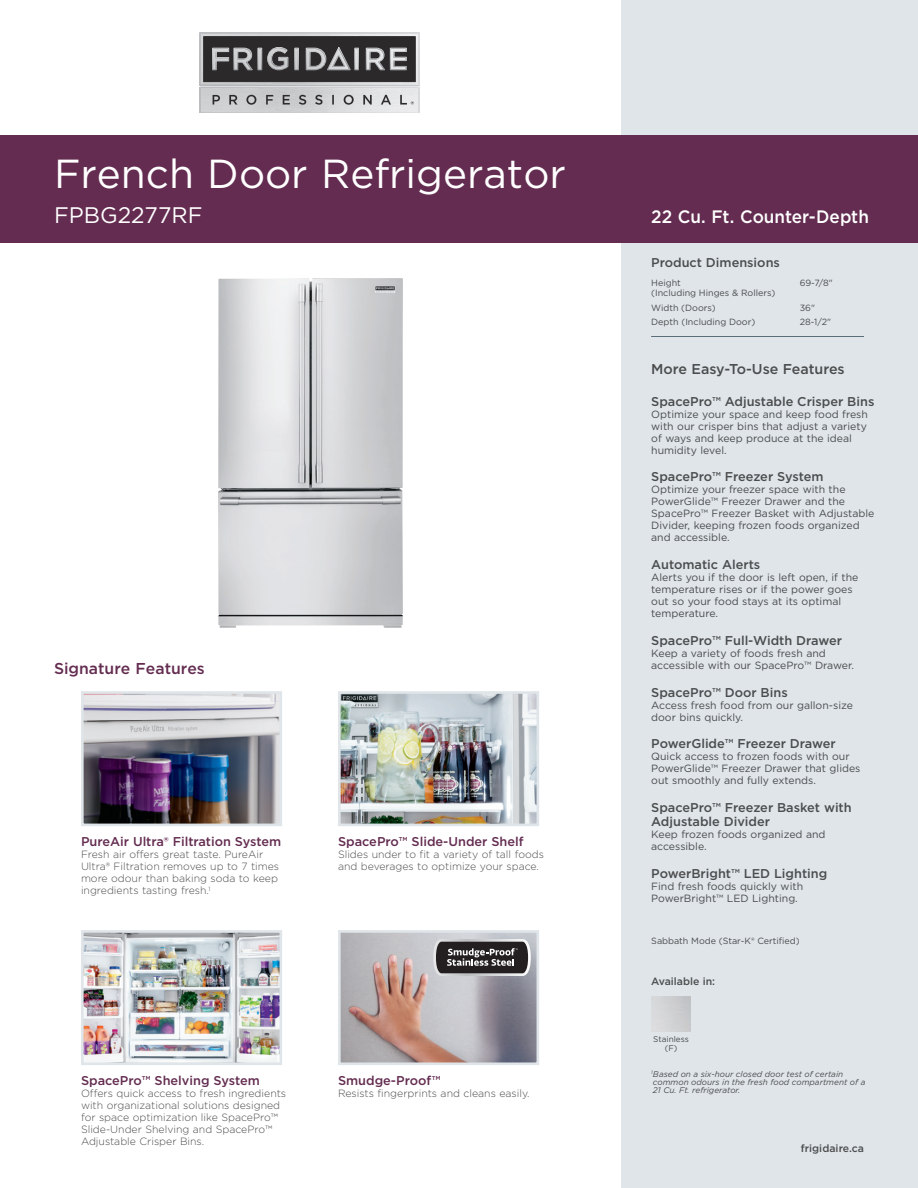
<style>
.page{position:relative;width:918px;height:1188px;background:#fff}
.page>*{position:absolute;margin:0;border:0;box-sizing:border-box;transform-origin:0 0}
.t1{font:40.5px "Gotham";color:#fff}
.t2{font:22.5px "Gotham";color:#fff}
.t3{font:500 18px "Gotham";color:#fff;scale:.95 1}
.t4{font:500 15.75px "Gotham";color:#632c50}
.t5{font:500 14.25px "Gotham";color:#4b4c4d}
.t6{font:500 12.75px/14.2px "Gotham";color:#4b4c4d}
.t7{font:500 12.75px "Gotham";color:#632c50}
.t8{font:10.5px/12px "Gotham";color:#4b4c4d}
.t9{font:300 10.5px/12px "Gotham";color:#4b4c4d}
.t10{font:500 10.5px "Gotham";color:#4b4c4d}
.t11{font:9px/14.5px "Gotham";color:#4b4c4d}
.t12{font:italic 8.25px/8.2px "Gotham";color:#4b4c4d}
.t13{font:8.25px/9px "Gotham";color:#4b4c4d;text-align:center}
</style>
<div class="page">
<div style="left:621px;top:0;width:297px;height:1188px;background:#dfe5e9"></div>
<hr style="left:651px;top:336px;width:213px;height:1px;background:#5b6f7b">
<div style="left:0;top:135px;width:918px;height:108px;background:#632c50"></div>
<svg style="left:200px;top:36px;width:219px;height:75px;background:#787879"></svg>
<div style="left:200px;top:33px;width:219px;height:52px;border:1px solid #fff"></div>
<div style="left:200px;top:87px;width:219px;height:26px;border:1px solid #fff"></div>
<img style="left:218px;top:278px;width:185px;height:350px">
<img style="left:342px;top:695px;width:193px;height:127px">
<div style="left:338px;top:691px;width:201px;height:135px;border:3px solid #dfe5e9"></div>
<img style="left:85px;top:934px;width:193px;height:127px">
<div style="left:81px;top:930px;width:201px;height:135px;border:3px solid #dfe5e9"></div>
<img style="left:342px;top:934px;width:193px;height:127px">
<div style="left:338px;top:930px;width:201px;height:135px;border:3px solid #dfe5e9"></div>
<svg style="left:433px;top:939px;width:98px;height:37px;background:#636162"></svg>
<img style="left:85px;top:695px;width:193px;height:127px">
<div style="left:81px;top:691px;width:201px;height:135px;border:3px solid #dfe5e9"></div>
<h1 class="t1" style="left:54px;top:147px;width:513px">French Door Refrigerator</h1>
<h2 class="t2" style="left:54px;top:201px;width:150px">FPBG2277RF</h2>
<h3 class="t3" style="left:651px;top:205px;width:231px">22 Cu. Ft. Counter-Depth</h3>
<p class="t6" style="left:651px;top:255px;width:130px">Product Dimensions</p>
<p class="t11" style="left:651px;top:276px;width:31px">Height</p>
<p class="t11" style="left:800px;top:276px;width:35px">69-7/8"</p>
<p class="t11" style="left:651px;top:285px;width:126px">(Including Hinges &amp; Rollers)<br>Width (Doors)</p>
<p class="t11" style="left:800px;top:300px;width:17px">36"</p>
<p class="t11" style="left:651px;top:315px;width:106px">Depth (Including Door)</p>
<p class="t11" style="left:800px;top:315px;width:33px">28-1/2"</p>
<h3 class="t4" style="left:54px;top:658px;width:152px">Signature Features</h3>
<p class="t7" style="left:81px;top:833px;width:202px">PureAir Ultra® Filtration System</p>
<p class="t9" style="left:81px;top:848px;width:200px">Fresh air offers great taste. PureAir Ultra® Filtration removes up to 7 times more odour than baking soda to keep ingredients tasting fresh.<sup>1</sup></p>
<p class="t7" style="left:338px;top:833px;width:187px">SpacePro™ Slide-Under Shelf</p>
<p class="t9" style="left:338px;top:848px;width:207px">Slides under to fit a variety of tall foods and beverages to optimize your space.</p>
<p class="t7" style="left:81px;top:1072px;width:180px">SpacePro™ Shelving System</p>
<p class="t9" style="left:81px;top:1087px;width:207px">Offers quick access to fresh ingredients with organizational solutions designed for space optimization like SpacePro™ Slide-Under Shelving and SpacePro™ Adjustable Crisper Bins.</p>
<p class="t7" style="left:338px;top:1072px;width:104px">Smudge-Proof™</p>
<p class="t9" style="left:338px;top:1087px;width:193px">Resists fingerprints and cleans easily.</p>
<h3 class="t5" style="left:651px;top:359px;width:195px">More Easy-To-Use Features</h3>
<p class="t6" style="left:651px;top:394px;width:225px">SpacePro™ Adjustable Crisper Bins</p>
<p class="t8" style="left:651px;top:408px;width:218px">Optimize your space and keep food fresh with our crisper bins that adjust a variety of ways and keep produce at the ideal humidity level.</p>
<p class="t6" style="left:651px;top:470px;width:174px">SpacePro™ Freezer System</p>
<p class="t8" style="left:651px;top:483px;width:225px">Optimize your freezer space with the PowerGlide™ Freezer Drawer and the SpacePro™ Freezer Basket with Adjustable Divider, keeping frozen foods organized and accessible.</p>
<p class="t6" style="left:651px;top:557px;width:111px">Automatic Alerts</p>
<p class="t8" style="left:651px;top:571px;width:209px">Alerts you if the door is left open, if the temperature rises or if the power goes out so your food stays at its optimal temperature.</p>
<p class="t6" style="left:651px;top:633px;width:192px">SpacePro™ Full-Width Drawer</p>
<p class="t8" style="left:651px;top:647px;width:204px">Keep a variety of foods fresh and accessible with our SpacePro™ Drawer.</p>
<p class="t6" style="left:651px;top:685px;width:138px">SpacePro™ Door Bins</p>
<p class="t8" style="left:651px;top:699px;width:203px">Access fresh food from our gallon-size door bins quickly.</p>
<p class="t6" style="left:651px;top:737px;width:186px">PowerGlide™ Freezer Drawer</p>
<p class="t8" style="left:651px;top:750px;width:211px">Quick access to frozen foods with our<br>PowerGlide™ Freezer Drawer that glides out smoothly and fully extends.</p>
<p class="t6" style="left:651px;top:800px;width:202px">SpacePro™ Freezer Basket with<br>Adjustable Divider</p>
<p class="t8" style="left:651px;top:828px;width:176px">Keep frozen foods organized and accessible.</p>
<p class="t6" style="left:651px;top:866px;width:178px">PowerBright™ LED Lighting</p>
<p class="t8" style="left:651px;top:880px;width:153px">Find fresh foods quickly with<br>PowerBright™ LED Lighting.</p>
<p class="t11" style="left:651px;top:933px;width:150px">Sabbath Mode (Star-K® Certified)</p>
<p class="t10" style="left:651px;top:975px;width:65px">Available in:</p>
<p class="t13" style="left:653px;top:1035px;width:37px">Stainless (F)</p>
<p class="t12" style="left:651px;top:1069px;width:216px"><sup>1</sup>Based on a six-hour closed door test of certain common odours in the fresh food compartment of a<br>21 Cu. Ft. refrigerator.</p>
<p class="t10" style="left:801px;top:1141px;width:65px">frigidaire.ca</p>
</div>
